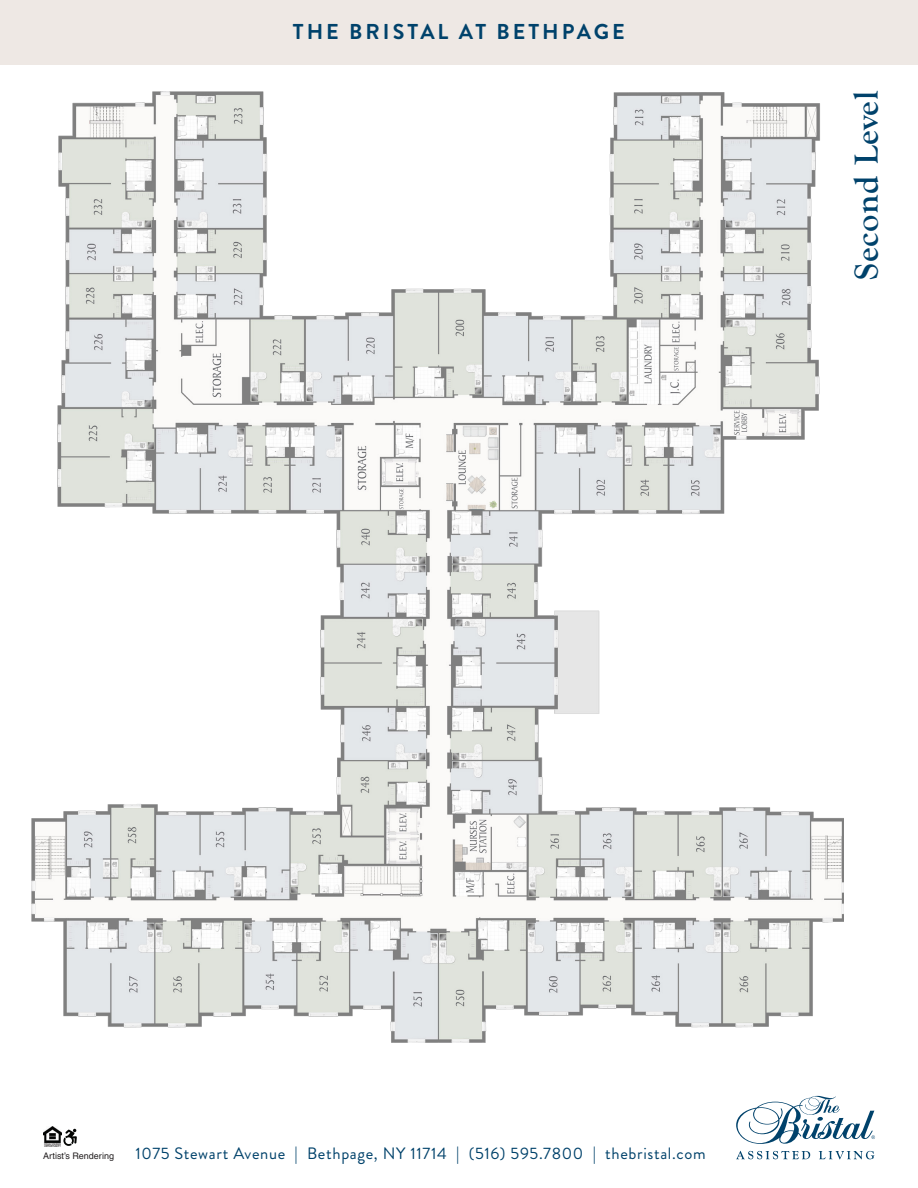
<style>
.page{position:relative;width:918px;height:1188px;background:#fff}
.page>*{position:absolute;margin:0;border:0;box-sizing:border-box;transform-origin:0 0}
.t1{font:700 34.5px "Goudy Old Style TOT";letter-spacing:.02em;color:#00426b}
.t2{font:700 21.6px "Brandon Grotesque";letter-spacing:.14em;color:#00426b}
.t3{font:16.5px "Brandon Grotesque";letter-spacing:.04em;color:#00426b}
.t4{font:9px "Helvetica LT Std";color:#231f20}
</style>
<div class="page">
<div style="left:0;top:0;width:918px;height:65px;background:#eee8e4"></div>
<svg style="left:736px;top:1151px;width:74px;height:8px"></svg>
<svg style="left:819px;top:1151px;width:55px;height:8px"></svg>
<svg style="left:736px;top:1096px;width:139px;height:48px"></svg>
<svg style="left:63px;top:1129px;width:14px;height:17px"></svg>
<img style="left:43px;top:1127px;width:18px;height:19px">
<img style="left:31px;top:91px;width:812px;height:951px">
<h2 class="t2" style="left:293px;top:17px;width:334px">THE BRISTAL AT BETHPAGE</h2>
<p class="t1" style="left:847px;top:280px;width:190px;rotate:-90deg">Second Level</p>
<p class="t4" style="left:43px;top:1151px;width:72px">Artist’s Rendering</p>
<p class="t3" style="left:135px;top:1142px;width:572px">1075 Stewart Avenue | Bethpage, NY 11714 | (516) 595.7800 | thebristal.com</p>
</div>
